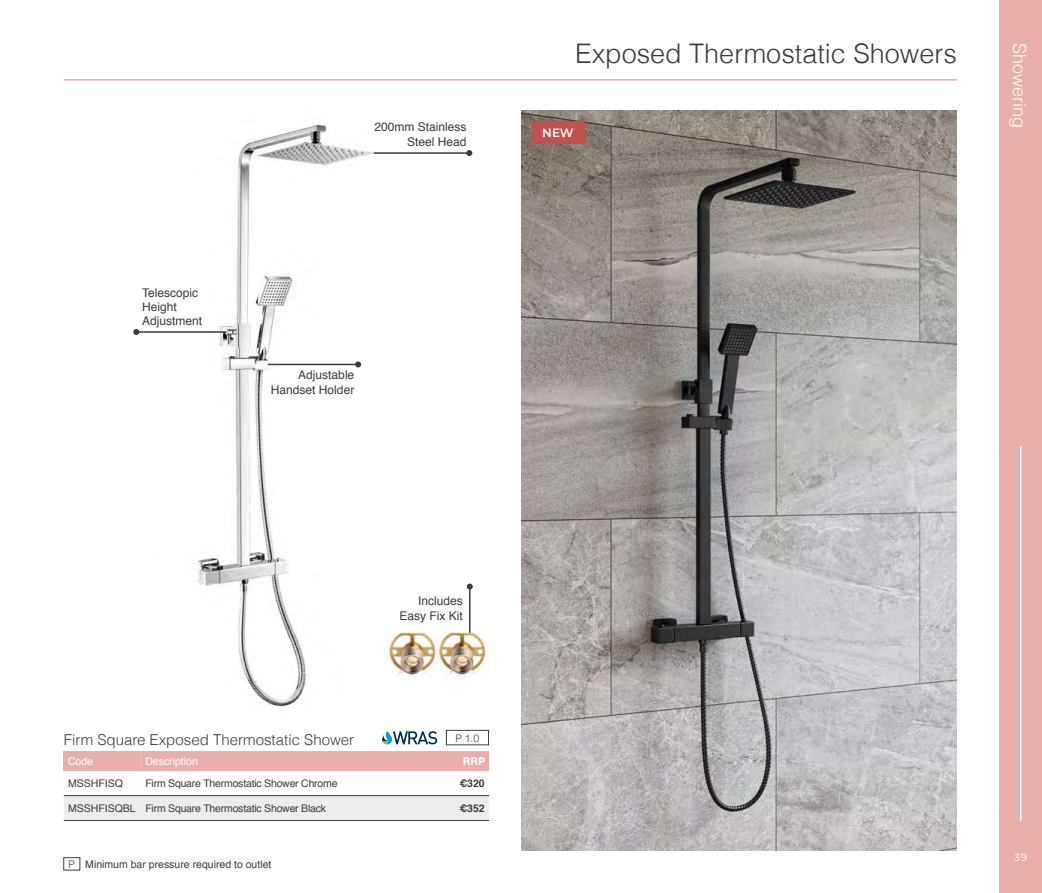
<style>
.page{position:relative;width:1042px;height:893px;background:#fff}
.page>*{position:absolute;margin:0;border:0;box-sizing:border-box;transform-origin:0 0}
.t1{font:300 27px "Helvetica";color:#3c3c3b}
.t2{font:300 18px "Helvetica";color:#fff}
.t3{font:300 15px "Helvetica";color:#3c3c3b}
.t4{font:12px/14.4px "Helvetica";color:#3c3c3b;text-align:right}
.t5{font:600 12px "Montserrat";color:#fff}
.t6{font:10.5px "Helvetica";letter-spacing:-.02em;color:#3c3c3b}
.t7{font:10.5px "Helvetica";color:#3c3c3b}
.t8{font:10.5px "Helvetica";color:#fff}
.t9{font:700 10.5px "Helvetica";color:#3c3c3b}
.t10{font:300 10.5px "Helvetica";color:#3c3c3b}
.t11{font:700 10.5px "Helvetica";color:#fff}
.t12{font:10.5px "Montserrat";color:#fff}
.s1{font-weight:300}
</style>
<div class="page">
<img style="left:198px;top:124px;width:291px;height:611px">
<div style="left:999px;top:0;width:43px;height:893px;background:#e8afad"></div>
<hr style="left:268px;top:364px;width:90px;height:1px;background:#3c3c3b">
<svg style="left:355px;top:361px;width:6px;height:6px"></svg>
<hr style="left:136px;top:331px;width:91px;height:2px;background:#3c3c3b">
<svg style="left:133px;top:329px;width:6px;height:6px"></svg>
<hr style="left:374px;top:152px;width:95px;height:2px;background:#3c3c3b">
<svg style="left:466px;top:150px;width:6px;height:6px"></svg>
<img style="left:376px;top:626px;width:112px;height:60px">
<hr style="left:469px;top:587px;width:1px;height:46px;background:#3c3c3b">
<svg style="left:467px;top:584px;width:6px;height:6px"></svg>
<div style="left:64px;top:752px;width:77px;height:19px;background:#e8afad"></div>
<div style="left:141px;top:752px;width:348px;height:18px;background:#e8afad"></div>
<div style="left:64px;top:796px;width:425px;height:24px;background:#ededed"></div>
<hr style="left:64px;top:795px;width:77px;height:1px;background:#3c3c3b">
<hr style="left:64px;top:820px;width:77px;height:1px;background:#3c3c3b">
<hr style="left:64px;top:751px;width:77px;height:1px;background:#e8afad">
<hr style="left:141px;top:751px;width:301px;height:1px;background:#e8afad">
<hr style="left:442px;top:751px;width:47px;height:1px;background:#e8afad">
<hr style="left:141px;top:770px;width:301px;height:1px;background:#e8afad">
<hr style="left:442px;top:770px;width:47px;height:1px;background:#e8afad">
<hr style="left:64px;top:770px;width:77px;height:1px;background:#eab8b5">
<hr style="left:141px;top:795px;width:301px;height:1px;background:#3c3c3b">
<hr style="left:442px;top:795px;width:47px;height:1px;background:#3c3c3b">
<hr style="left:141px;top:820px;width:301px;height:1px;background:#3c3c3b">
<hr style="left:442px;top:820px;width:47px;height:1px;background:#3c3c3b">
<hr style="left:64px;top:79px;width:893px;height:2px;background:#e8afad">
<div style="left:64px;top:857px;width:16px;height:13px;border:1px solid #3c3c3b"></div>
<div style="left:446px;top:730px;width:43px;height:15px;border:1px solid #3c3c3b"></div>
<svg style="left:382px;top:731px;width:55px;height:13px"></svg>
<img style="left:521px;top:111px;width:436px;height:739px">
<div style="left:531px;top:121px;width:53px;height:23px;background:#c1524d"></div>
<hr style="left:1020px;top:446px;width:1px;height:375px;background:#fff">
<p class="t4" style="left:142px;top:285px;width:62px;text-align:left">Telescopic<br>Height<br>Adjustment</p>
<p class="t4" style="left:374px;top:120px;width:94px">200mm Stainless<br>Steel Head</p>
<p class="t4" style="left:271px;top:368px;width:85px">Adjustable<br>Handset Holder</p>
<h1 class="t1" style="left:575px;top:32px;width:383px">Exposed Thermostatic Showers</h1>
<h2 class="t2" style="left:1034px;top:43px;width:87px;rotate:90deg">Showering</h2>
<p class="t5" style="left:542px;top:124px;width:33px">NEW</p>
<p class="t3" style="left:64px;top:727px;width:292px">Firm Square Exposed Thermostatic Shower</p>
<p class="t4" style="left:399px;top:594px;width:65px">Includes<br>Easy Fix Kit</p>
<p class="t10" style="left:455px;top:729px;width:25px">P 1.0</p>
<p class="t8" style="left:68px;top:753px;width:27px">Code</p>
<p class="t8" style="left:145px;top:753px;width:54px">Description</p>
<p class="t11" style="left:463px;top:753px;width:24px">RRP</p>
<p class="t7" style="left:68px;top:775px;width:56px">MSSHFISQ</p>
<p class="t6" style="left:145px;top:775px;width:194px">Firm Square Thermostatic Shower Chrome</p>
<p class="t9" style="left:459px;top:775px;width:27px">€320</p>
<p class="t6" style="left:68px;top:800px;width:260px">MSSHFISQBL Firm Square Thermostatic Shower Black</p>
<p class="t9" style="left:459px;top:800px;width:27px">€352</p>
<p class="t7" style="left:69px;top:856px;width:204px"><span class="s1">P</span> Minimum bar pressure required to outlet</p>
<p class="t12" style="left:1014px;top:850px;width:14px">39</p>
</div>
